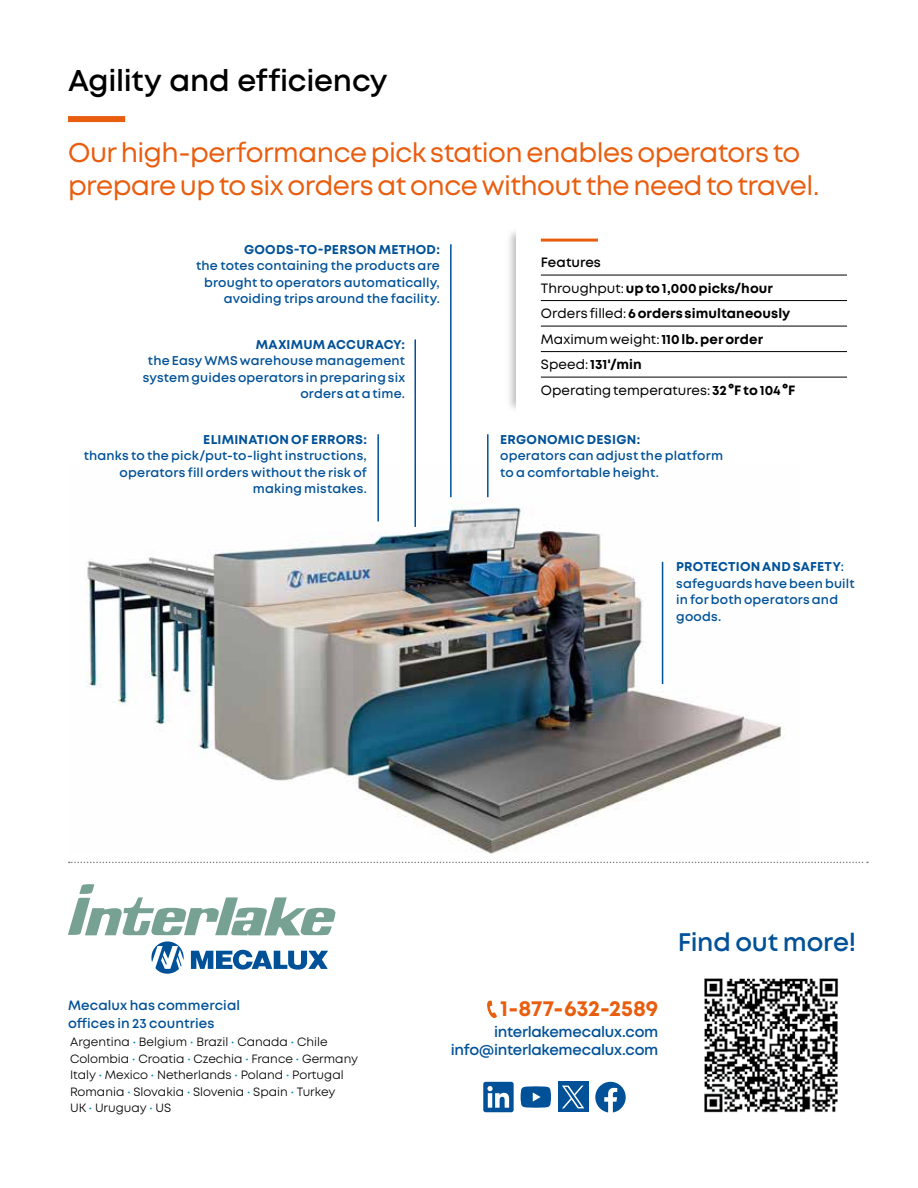
<style>
.page{position:relative;width:918px;height:1188px;background:#fff}
.page>*{position:absolute;margin:0;border:0;box-sizing:border-box;transform-origin:0 0}
.t1{font:600 30px "Mont";letter-spacing:-.01em;color:#000}
.t2{font:27px/33px "Mont";letter-spacing:-.015em;color:#e95d0f}
.t3{font:600 25.35px "Mont";letter-spacing:-.005em;color:#005198}
.t4{font:700 22.05px "Mont";color:#e95d0f}
.t5{font:600 15px/18px "Mont";letter-spacing:-.02em;color:#005198;text-align:right}
.t6{font:700 13.5px/25.5px "Mont";letter-spacing:.005em;color:#000}
.t7{font:600 13.5px/18px "Mont";letter-spacing:.01em;color:#005198}
.t8{font:600 12.75px/16.5px "Mont";letter-spacing:.015em;color:#005198;text-align:right}
.t9{font:700 12.75px "Mont";letter-spacing:.02em;color:#005198}
.t10{font:12px/16.5px "Mont";color:#000}
.s1{font-weight:600}
.s2{font-weight:400}
.s3{font-weight:900}
.s4{font-weight:700}
.s5{color:#008fcb}
</style>
<div class="page">
<div style="left:68px;top:116px;width:57px;height:6px;background:#e95d0f"></div>
<div style="left:505px;top:227px;width:28px;height:186px;background:#000;opacity:.27"></div>
<div style="left:516px;top:222px;width:331px;height:192px;background:#fff"></div>
<hr style="left:541px;top:275px;width:306px;height:1px;background:#000">
<hr style="left:541px;top:300px;width:306px;height:1px;background:#000">
<hr style="left:541px;top:326px;width:306px;height:1px;background:#000">
<hr style="left:541px;top:351px;width:306px;height:1px;background:#000">
<hr style="left:541px;top:377px;width:306px;height:1px;background:#000">
<hr style="left:541px;top:239px;width:57px;height:3px;background:#e95d0f">
<img style="left:86px;top:497px;width:697px;height:357px">
<hr style="left:414px;top:339px;width:2px;height:188px;background:#005198">
<hr style="left:450px;top:244px;width:2px;height:253px;background:#005198">
<hr style="left:487px;top:434px;width:2px;height:63px;background:#005198">
<hr style="left:377px;top:434px;width:2px;height:87px;background:#005198">
<hr style="left:662px;top:562px;width:1px;height:122px;background:#005198">
<svg style="left:69px;top:862px;width:799px;height:1px"></svg>
<img style="left:704px;top:978px;width:134px;height:135px">
<svg style="left:483px;top:1082px;width:31px;height:30px"></svg>
<svg style="left:521px;top:1086px;width:30px;height:22px"></svg>
<svg style="left:595px;top:1082px;width:31px;height:30px"></svg>
<div style="left:558px;top:1082px;width:30px;height:30px;background:#005198"></div>
<svg style="left:562px;top:1086px;width:22px;height:22px"></svg>
<svg style="left:487px;top:1001px;width:10px;height:17px"></svg>
<svg style="left:68px;top:884px;width:268px;height:90px"></svg>
<h1 class="t1" style="left:68px;top:61px;width:321px">Agility and efficiency</h1>
<h2 class="t2" style="left:68px;top:136px;width:753px">Our high-performance pick station enables operators to prepare up to six orders at once without the need to travel.</h2>
<p class="t9" style="left:244px;top:241px;width:197px">GOODS-TO-PERSON METHOD:</p>
<p class="t8" style="left:196px;top:257px;width:245px">the totes containing the products are brought to operators automatically, avoiding trips around the facility.</p>
<p class="t9" style="left:256px;top:336px;width:151px">MAXIMUM ACCURACY:</p>
<p class="t8" style="left:143px;top:353px;width:264px">the Easy WMS warehouse management system guides operators in preparing six orders at a time.</p>
<p class="t9" style="left:203px;top:431px;width:165px">ELIMINATION OF ERRORS:</p>
<p class="t8" style="left:84px;top:447px;width:285px">thanks to the pick/put-to-light instructions, operators fill orders without the risk of making mistakes.</p>
<p class="t6" style="left:541px;top:250px;width:256px"><span class="s1">Features<br></span><span class="s2">Throughput:</span> up to 1,000 picks/hour<br><span class="s2">Orders filled:</span> 6 orders simultaneously<br><span class="s2">Maximum weight:</span> 110 lb. per order<br><span class="s2">Speed:</span> 131'/min<br><span class="s2">Operating temperatures:</span> 32 <span class="s3">°</span>F to 104 <span class="s3">°</span>F</p>
<p class="t9" style="left:500px;top:431px;width:142px">ERGONOMIC DESIGN:</p>
<p class="t8" style="left:500px;top:447px;width:224px;text-align:left">operators can adjust the platform to a comfortable height.</p>
<p class="t8" style="left:676px;top:558px;width:180px;text-align:left"><span class="s4">PROTECTION AND SAFETY</span>: safeguards have been built in for both operators and goods.</p>
<h3 class="t3" style="left:678px;top:926px;width:180px">Find out more!</h3>
<p class="t7" style="left:68px;top:996px;width:174px">Mecalux has commercial offices in 23 countries</p>
<p class="t10" style="left:70px;top:1034px;width:290px">Argentina <span class="s5">•</span> Belgium <span class="s5">•</span> Brazil <span class="s5">•</span> Canada <span class="s5">•</span> Chile Colombia <span class="s5">•</span> Croatia <span class="s5">•</span> Czechia <span class="s5">•</span> France <span class="s5">•</span> Germany Italy <span class="s5">•</span> Mexico <span class="s5">•</span> Netherlands <span class="s5">•</span> Poland <span class="s5">•</span> Portugal Romania <span class="s5">•</span> Slovakia <span class="s5">•</span> Slovenia <span class="s5">•</span> Spain <span class="s5">•</span> Turkey<br>UK <span class="s5">•</span> Uruguay <span class="s5">•</span> US</p>
<p class="t5" style="left:451px;top:1023px;width:209px">interlakemecalux.com info@interlakemecalux.com</p>
<h3 class="t4" style="left:500px;top:994px;width:160px">1-877-632-2589</h3>
</div>
